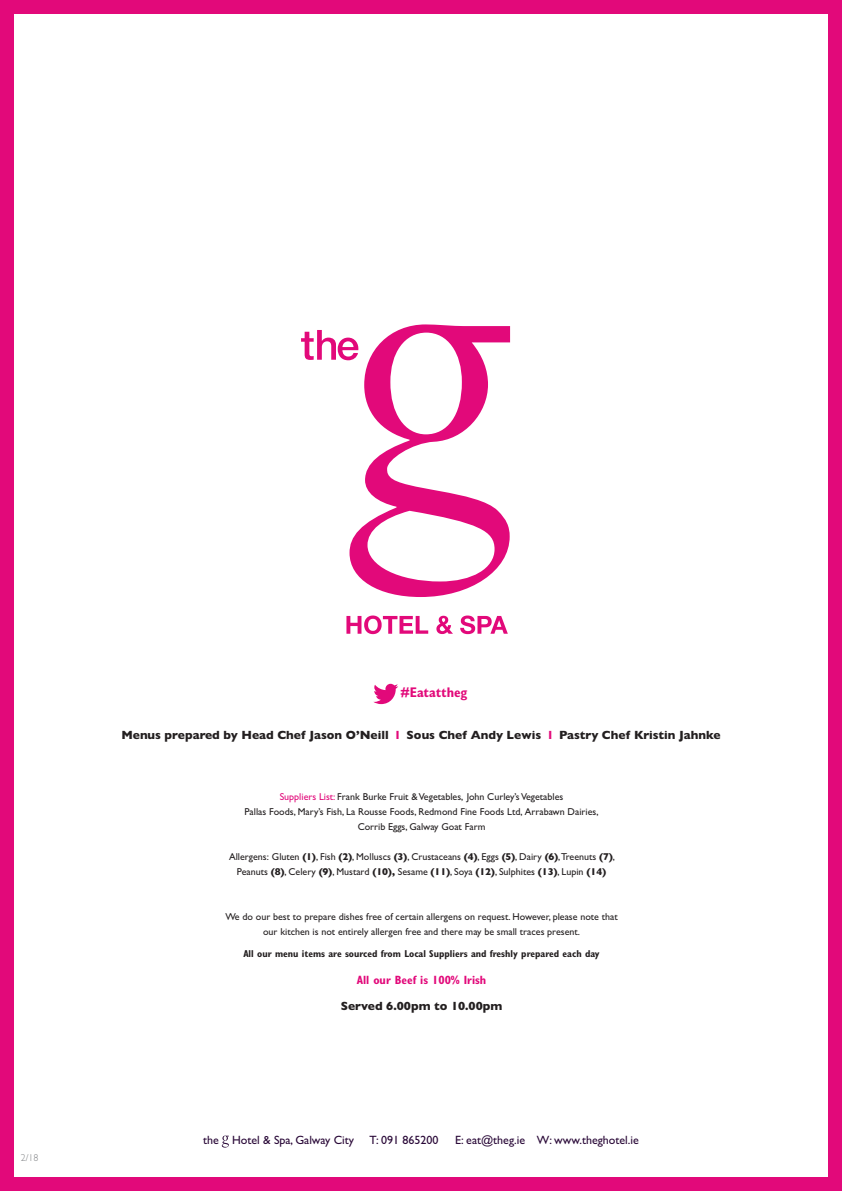
<style>
.page{position:relative;width:842px;height:1191px;background:#e2097a}
.page>*{position:absolute;margin:0;border:0;box-sizing:border-box;transform-origin:0 0}
.t1{font:700 condensed 14px "Gill Sans";color:#e2097a}
.t2{font:700 12px "Gill Sans";color:#231f20}
.t3{font:12px "Gill Sans";color:#290837}
.t4{font:700 condensed 12px "Gill Sans";color:#e2097a}
.t5{font:10px/15px "Gill Sans";color:#231f20;text-align:center}
.t6{font:700 condensed 10px "Gill Sans";color:#231f20}
.t7{font:300 10px "Gill Sans";color:#808285}
.s1{color:#e2097a}
.s2{font-weight:700}
</style>
<div class="page">
<div style="left:14px;top:14px;width:814px;height:1162px;background:#fff"></div>
<svg style="left:222px;top:1135px;width:7px;height:12px"></svg>
<svg style="left:346px;top:615px;width:82px;height:19px"></svg>
<svg style="left:436px;top:616px;width:17px;height:18px"></svg>
<svg style="left:460px;top:615px;width:48px;height:19px"></svg>
<svg style="left:301px;top:330px;width:48px;height:30px"></svg>
<svg style="left:349px;top:324px;width:161px;height:273px"></svg>
<svg style="left:373px;top:684px;width:25px;height:20px"></svg>
<p class="t7" style="left:21px;top:1151px;width:19px">2/18</p>
<h1 class="t1" style="left:400px;top:686px;width:68px">#Eatattheg</h1>
<p class="t2" style="left:121px;top:727px;width:601px">Menus prepared by Head Chef Jason O’Neill <span class="s1">l</span> Sous Chef Andy Lewis <span class="s1">l</span> Pastry Chef Kristin Jahnke</p>
<p class="t5" style="left:245px;top:789px;width:355px"><span class="s1">Suppliers List:</span> Frank Burke Fruit &amp;Vegetables, John Curley’sVegetables<br>Pallas Foods, Mary’s Fish, La Rousse Foods, Redmond Fine Foods Ltd, Arrabawn Dairies,<br>Corrib Eggs, Galway Goat Farm</p>
<p class="t5" style="left:229px;top:849px;width:387px">Allergens: Gluten <span class="s2">(1)</span>, Fish <span class="s2">(2)</span>, Molluscs <span class="s2">(3)</span>, Crustaceans <span class="s2">(4)</span>, Eggs <span class="s2">(5)</span>, Dairy <span class="s2">(6)</span>,Treenuts <span class="s2">(7)</span>,<br>Peanuts <span class="s2">(8)</span>, Celery <span class="s2">(9)</span>, Mustard <span class="s2">(10),</span> Sesame <span class="s2">(11)</span>, Soya <span class="s2">(12)</span>, Sulphites <span class="s2">(13)</span>, Lupin <span class="s2">(14)</span></p>
<p class="t5" style="left:225px;top:909px;width:394px">We do our best to prepare dishes free of certain allergens on request. However, please note that our kitchen is not entirely allergen free and there may be small traces present.</p>
<p class="t6" style="left:243px;top:950px;width:358px">All our menu items are sourced from Local Suppliers and freshly prepared each day</p>
<p class="t4" style="left:357px;top:975px;width:131px">All our Beef is 100% Irish</p>
<p class="t2" style="left:341px;top:999px;width:163px">Served 6.00pm to 10.00pm</p>
<p class="t3" style="left:203px;top:1132px;width:153px">the Hotel &amp; Spa, Galway City</p>
<p class="t3" style="left:369px;top:1132px;width:70px">T: 091 865200</p>
<p class="t3" style="left:455px;top:1132px;width:185px">E: eat@theg.ie W: www.theghotel.ie</p>
</div>
